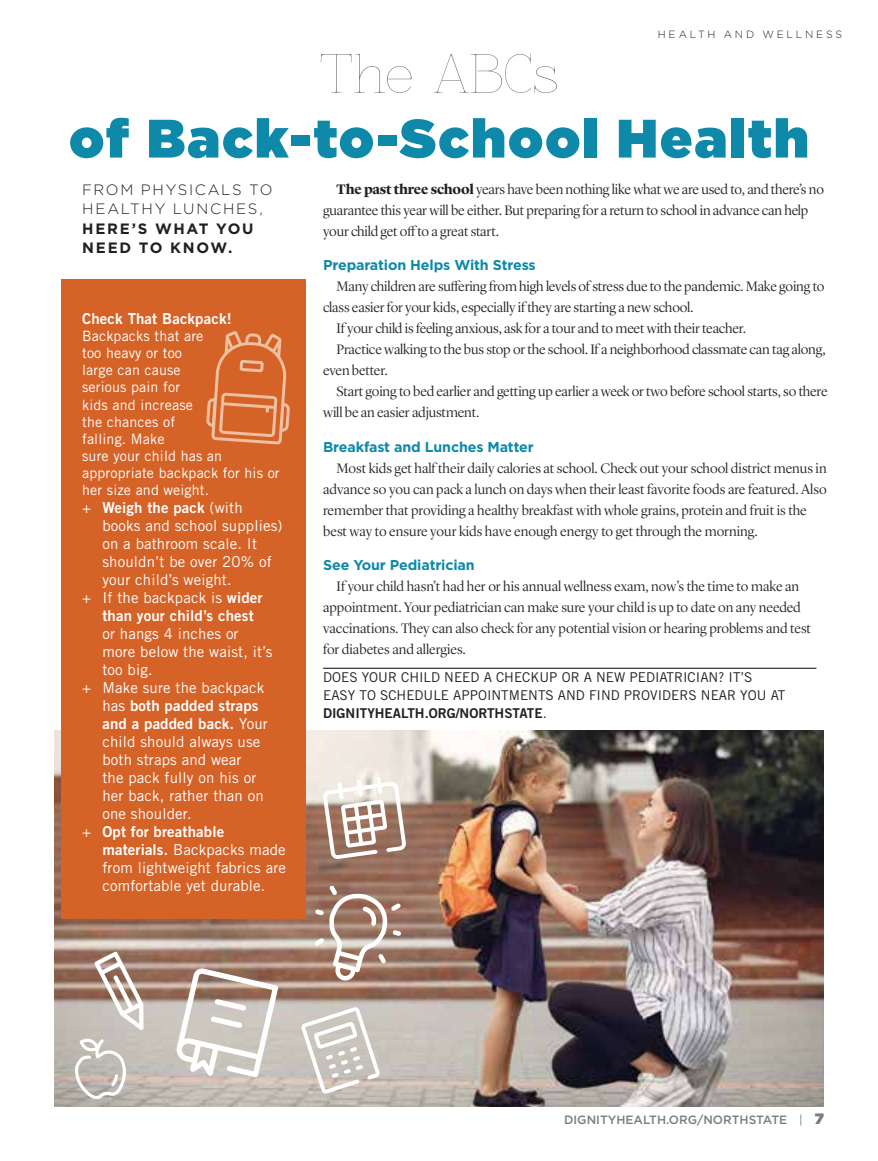
<style>
.page{position:relative;width:878px;height:1161px;background:#fff}
.page>*{position:absolute;margin:0;border:0;box-sizing:border-box;transform-origin:0 0}
.t1{font:900 54px "Gotham";letter-spacing:.04em;color:#0e89a9}
.t2{font:51px "Znikomit";color:#6d6e71}
.t3{font:15px/18px "Trade Gothic LT Std";letter-spacing:.01em;color:#fff}
.t4{font:15px/18px "Trade Gothic LT Std Bd 2";letter-spacing:.01em;color:#fff}
.t5{font:300 15px/19.5px "Gotham";letter-spacing:.11em;color:#231f20}
.t6{font:700 15px/19.5px "Gotham";letter-spacing:.115em;color:#231f20}
.t7{font:300 14.25px/21px "Lyon Display";letter-spacing:-.01em;color:#231f20}
.t8{font:14.25px/17.1px "Trade Gothic LT Std";letter-spacing:.01em;color:#fff}
.t9{font:700 14.25px "Gotham";letter-spacing:-.01em;color:#0e89a9}
.t10{font:13.5px/18px "Trade Gothic LT Std";color:#231f20}
.t11{font:13.5px "Trade Gothic LT Std Bd 2";color:#231f20}
.t12{font:500 12px "Gotham";color:#7b7c7f}
.t13{font:300 10.5px "Gotham";letter-spacing:.265em;color:#231f20}
.s1{font-weight:700}
.s2{font-family:"Trade Gothic LT Std"}
.s3{font-family:"Trade Gothic LT Std Bd 2"}
.s4{font-weight:400}
.s5{font-weight:900;font-size:15px}
</style>
<div class="page">
<img style="left:54px;top:730px;width:769px;height:377px">
<div style="left:62px;top:279px;width:244px;height:640px;background:#d56227"></div>
<hr style="left:323px;top:668px;width:493px;height:1px;background:#231f20">
<svg style="left:206px;top:331px;width:84px;height:114px"></svg>
<svg style="left:94px;top:951px;width:49px;height:79px"></svg>
<svg style="left:175px;top:968px;width:103px;height:109px"></svg>
<svg style="left:314px;top:885px;width:87px;height:97px;background:#b19485"></svg>
<svg style="left:322px;top:777px;width:84px;height:82px"></svg>
<svg style="left:301px;top:1007px;width:79px;height:87px"></svg>
<svg style="left:74px;top:1038px;width:54px;height:61px"></svg>
<p class="t13" style="left:657px;top:28px;width:186px">HEALTH AND WELLNESS</p>
<h2 class="t2" style="left:319px;top:42px;width:240px">The ABCs</h2>
<h1 class="t1" style="left:69px;top:100px;width:741px">of Back-to-School Health</h1>
<p class="t5" style="left:82px;top:180px;width:192px">FROM PHYSICALS TO<br>HEALTHY LUNCHES,</p>
<p class="t6" style="left:82px;top:219px;width:173px">HERE’S WHAT YOU<br>NEED TO KNOW.</p>
<p class="t7" style="left:323px;top:177px;width:502px;text-indent:13px"><span class="s1">The past three school</span> years have been nothing like what we are used to, and there’s no guarantee this year will be either. But preparing for a return to school in advance can help your child get off to a great start.</p>
<p class="t9" style="left:323px;top:256px;width:214px">Preparation Helps With Stress</p>
<p class="t7" style="left:336px;top:275px;width:489px">Many children are suffering from high levels of stress due to the pandemic. Make going to</p>
<p class="t7" style="left:323px;top:296px;width:372px">class easier for your kids, especially if they are starting a new school.</p>
<p class="t7" style="left:336px;top:317px;width:411px">If your child is feeling anxious, ask for a tour and to meet with their teacher.</p>
<p class="t7" style="left:336px;top:338px;width:490px">Practice walking to the bus stop or the school. If a neighborhood classmate can tag along,</p>
<p class="t7" style="left:323px;top:359px;width:66px">even better.</p>
<p class="t7" style="left:336px;top:380px;width:492px">Start going to bed earlier and getting up earlier a week or two before school starts, so there</p>
<p class="t7" style="left:323px;top:401px;width:158px">will be an easier adjustment.</p>
<p class="t9" style="left:323px;top:438px;width:212px">Breakfast and Lunches Matter</p>
<p class="t7" style="left:323px;top:457px;width:505px;text-indent:13px">Most kids get half their daily calories at school. Check out your school district menus in advance so you can pack a lunch on days when their least favorite foods are featured. Also remember that providing a healthy breakfast with whole grains, protein and fruit is the best way to ensure your kids have enough energy to get through the morning.</p>
<p class="t9" style="left:323px;top:556px;width:153px">See Your Pediatrician</p>
<p class="t7" style="left:323px;top:575px;width:489px;text-indent:13px">If your child hasn’t had her or his annual wellness exam, now’s the time to make an appointment. Your pediatrician can make sure your child is up to date on any needed vaccinations. They can also check for any potential vision or hearing problems and test for diabetes and allergies.</p>
<p class="t4" style="left:82px;top:309px;width:151px">Check That Backpack!</p>
<p class="t8" style="left:82px;top:327px;width:199px">Backpacks that are<br>too heavy or too<br>large can cause<br>serious pain for<br>kids and increase<br>the chances of<br>falling. Make<br>sure your child has an appropriate backpack for his or her size and weight.</p>
<p class="t4" style="left:82px;top:498px;width:162px"><span class="s2">+</span> Weigh the pack <span class="s2">(with</span></p>
<p class="t3" style="left:102px;top:517px;width:182px">books and school supplies)</p>
<p class="t3" style="left:102px;top:535px;width:156px">on a bathroom scale. It</p>
<p class="t3" style="left:102px;top:553px;width:171px">shouldn’t be over 20% of</p>
<p class="t3" style="left:102px;top:571px;width:131px">your child’s weight.</p>
<p class="t3" style="left:82px;top:589px;width:182px">+ If the backpack is <span class="s3">wider</span></p>
<p class="t4" style="left:102px;top:606px;width:153px">than your child’s chest</p>
<p class="t3" style="left:102px;top:625px;width:138px">or hangs 4 inches or</p>
<p class="t3" style="left:102px;top:643px;width:171px">more below the waist, it’s</p>
<p class="t3" style="left:102px;top:661px;width:52px">too big.</p>
<p class="t3" style="left:82px;top:679px;width:184px">+ Make sure the backpack</p>
<p class="t4" style="left:102px;top:696px;width:167px"><span class="s2">has</span> both padded straps and a padded back. <span class="s2">Your</span></p>
<p class="t3" style="left:102px;top:733px;width:163px">child should always use both straps and wear the pack fully on his or her back, rather than on one shoulder.</p>
<p class="t4" style="left:82px;top:822px;width:143px"><span class="s2">+</span> Opt for breathable</p>
<p class="t3" style="left:102px;top:841px;width:185px;text-align:justify"><span class="s3">materials.</span> Backpacks made from lightweight fabrics are comfortable yet durable.</p>
<p class="t10" style="left:323px;top:668px;width:463px">DOES YOUR CHILD NEED A CHECKUP OR A NEW PEDIATRICIAN? IT’S<br>EASY TO SCHEDULE APPOINTMENTS AND FIND PROVIDERS NEAR YOU AT</p>
<p class="t11" style="left:323px;top:705px;width:225px">DIGNITYHEALTH.ORG/NORTHSTATE<span class="s2">.</span></p>
<p class="t12" style="left:564px;top:1112px;width:261px">DIGNITYHEALTH.ORG/NORTHSTATE <span class="s4">|</span> <span class="s5">7</span></p>
</div>
